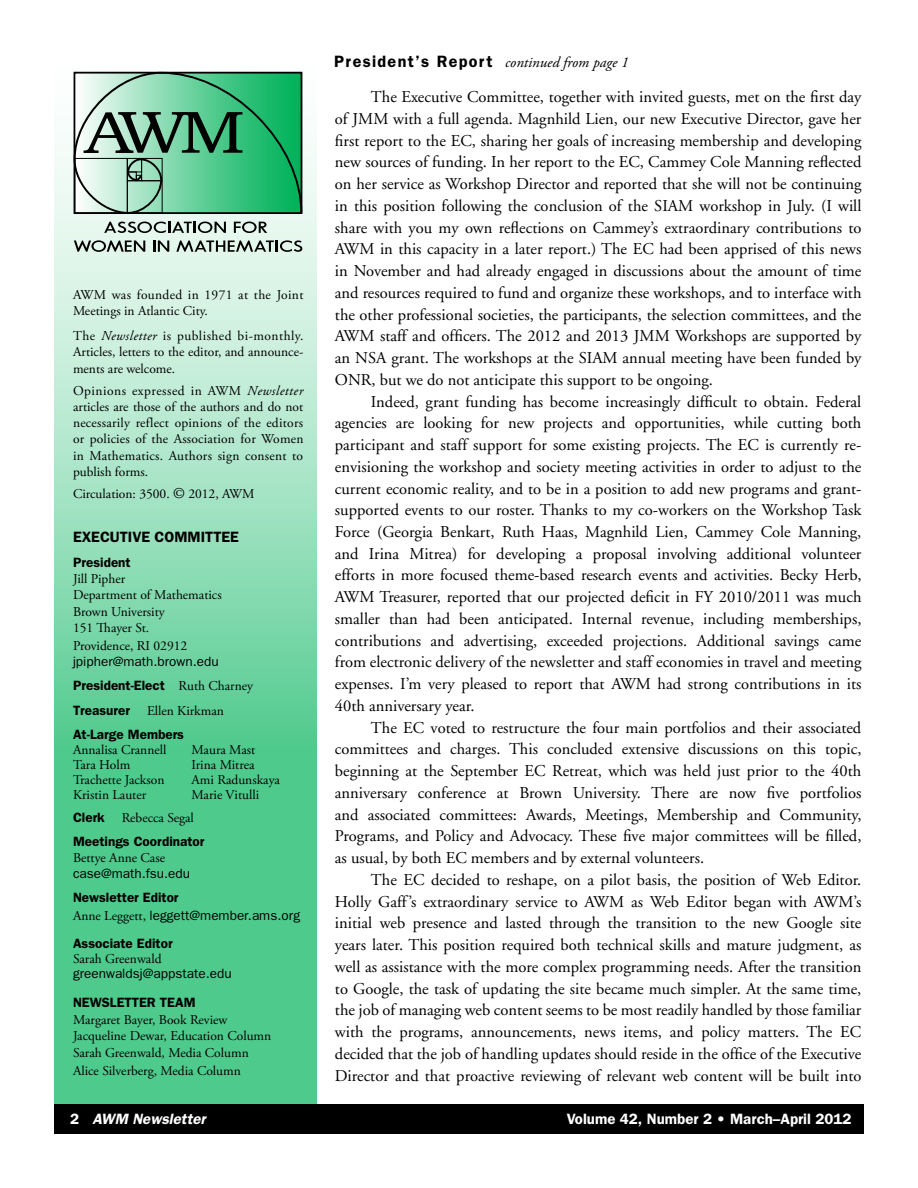
<style>
.page{position:relative;width:918px;height:1188px;background:#fff}
.page>*{position:absolute;margin:0;border:0;box-sizing:border-box;transform-origin:0 0}
.t1{font:16.5px/21.8px "Adobe Garamond";color:#000;text-align:justify}
.t2{font:italic 15px "Adobe Garamond Pro";color:#000}
.t3{font:600 15px "Franklin Gothic";color:#fff}
.t4{font:600 15px "Franklin Gothic";color:#000}
.t5{font:italic 600 15px "Franklin Gothic";color:#fff}
.t6{font:13.5px/16.2px "Adobe Garamond Pro";color:#000}
.t7{font:13.5px/23.7px "Franklin Gothic";color:#000}
.t8{font:600 13.5px "Franklin Gothic";color:#000}
.s1{font-family:"Franklin Gothic";font-weight:600;font-style:normal;font-size:16.5px}
.s2{font-style:italic}
.s3{font-size:15px}
.s4{font-weight:600}
.s5{font-family:"Adobe Garamond Pro"}
.s6{font-style:normal}
</style>
<div class="page">
<svg style="left:54px;top:71px;width:263px;height:1033px;background:#82d9ae"></svg>
<div style="left:54px;top:1104px;width:810px;height:30px;background:#000"></div>
<svg style="left:77px;top:75px;width:222px;height:136px;background:#63bb8f"></svg>
<svg style="left:104px;top:222px;width:122px;height:11px"></svg>
<svg style="left:234px;top:222px;width:33px;height:11px"></svg>
<svg style="left:74px;top:240px;width:71px;height:12px"></svg>
<svg style="left:153px;top:241px;width:16px;height:11px"></svg>
<svg style="left:176px;top:240px;width:126px;height:12px;background:#909d97"></svg>
<div style="left:74px;top:72px;width:228px;height:142px;border:2px solid #000"></div>
<p class="t2" style="left:334px;top:54px;width:296px"><span class="s1">President’s Report</span> continued from page 1</p>
<p class="t1" style="left:335px;top:86px;width:528px;text-indent:36px">The Executive Committee, together with invited guests, met on the first day of JMM with a full agenda. Magnhild Lien, our new Executive Director, gave her first report to the EC, sharing her goals of increasing membership and developing new sources of funding. In her report to the EC, Cammey Cole Manning reflected on her service as Workshop Director and reported that she will not be continuing in this position following the conclusion of the SIAM workshop in July. (I will share with you my own reflections on Cammey’s extraordinary contributions to AWM in this capacity in a later report.) The EC had been apprised of this news in November and had already engaged in discussions about the amount of time and resources required to fund and organize these workshops, and to interface with the other professional societies, the participants, the selection committees, and the AWM staff and officers. The 2012 and 2013 JMM Workshops are supported by an NSA grant. The workshops at the SIAM annual meeting have been funded by ONR, but we do not anticipate this support to be ongoing.</p>
<p class="t1" style="left:335px;top:391px;width:528px;text-indent:36px">Indeed, grant funding has become increasingly difficult to obtain. Federal agencies are looking for new projects and opportunities, while cutting both participant and staff support for some existing projects. The EC is currently re&shy;envisioning the workshop and society meeting activities in order to adjust to the current economic reality, and to be in a position to add new programs and grant&shy;supported events to our roster. Thanks to my co-workers on the Workshop Task Force (Georgia Benkart, Ruth Haas, Magnhild Lien, Cammey Cole Manning, and Irina Mitrea) for developing a proposal involving additional volunteer efforts in more focused theme-based research events and activities. Becky Herb, AWM Treasurer, reported that our projected deficit in FY 2010/2011 was much smaller than had been anticipated. Internal revenue, including memberships, contributions and advertising, exceeded projections. Additional savings came from electronic delivery of the newsletter and staff economies in travel and meeting expenses. I’m very pleased to report that AWM had strong contributions in its 40th anniversary year.</p>
<p class="t1" style="left:335px;top:717px;width:528px;text-indent:36px">The EC voted to restructure the four main portfolios and their associated committees and charges. This concluded extensive discussions on this topic, beginning at the September EC Retreat, which was held just prior to the 40th anniversary conference at Brown University. There are now five portfolios and associated committees: Awards, Meetings, Membership and Community, Programs, and Policy and Advocacy. These five major committees will be filled, as usual, by both EC members and by external volunteers.</p>
<p class="t1" style="left:335px;top:869px;width:528px;text-indent:36px">The EC decided to reshape, on a pilot basis, the position of Web Editor.<br>Holly Gaff’s extraordinary service to AWM as Web Editor began with AWM’s initial web presence and lasted through the transition to the new Google site years later. This position required both technical skills and mature judgment, as well as assistance with the more complex programming needs. After the transition to Google, the task of updating the site became much simpler. At the same time, the job of managing web content seems to be most readily handled by those familiar with the programs, announcements, news items, and policy matters. The EC decided that the job of handling updates should reside in the office of the Executive Director and that proactive reviewing of relevant web content will be built into</p>
<p class="t6" style="left:73px;top:287px;width:232px">AWM was founded in 1971 at the Joint<br>Meetings in Atlantic City.</p>
<p class="t6" style="left:73px;top:328px;width:232px;text-align:justify">The <span class="s2">Newsletter</span> is published bi-monthly.<br>Articles, letters to the editor, and announce&shy;ments are welcome.</p>
<p class="t6" style="left:73px;top:383px;width:232px;text-align:justify">Opinions expressed in AWM <span class="s2">Newsletter </span>articles are those of the authors and do not necessarily reflect opinions of the editors or policies of the Association for Women in Mathematics. Authors sign consent to publish forms.</p>
<p class="t6" style="left:73px;top:486px;width:183px">Circulation: 3500. <span class="s3">©</span> 2012, AWM</p>
<p class="t4" style="left:73px;top:528px;width:167px">EXECUTIVE COMMITTEE</p>
<p class="t8" style="left:73px;top:554px;width:59px">President</p>
<p class="t6" style="left:73px;top:571px;width:150px">Jill Pipher<br>Department of Mathematics<br>Brown University<br>151 Thayer St.</p>
<p class="t6" style="left:73px;top:638px;width:116px">Providence, RI 02912</p>
<p class="t7" style="left:73px;top:649px;width:182px">jpipher@math.brown.edu<br><span class="s4">President-Elect</span> <span class="s5">Ruth Charney</span></p>
<p class="t8" style="left:73px;top:702px;width:59px">Treasurer</p>
<p class="t6" style="left:147px;top:703px;width:78px">Ellen Kirkman</p>
<p class="t8" style="left:73px;top:726px;width:113px">At-Large Members</p>
<p class="t6" style="left:73px;top:742px;width:95px">Annalisa Crannell</p>
<p class="t6" style="left:192px;top:742px;width:65px">Maura Mast</p>
<p class="t6" style="left:73px;top:757px;width:59px">Tara Holm</p>
<p class="t6" style="left:192px;top:757px;width:65px">Irina Mitrea</p>
<p class="t6" style="left:73px;top:772px;width:93px">Trachette Jackson</p>
<p class="t6" style="left:192px;top:772px;width:90px">Ami Radunskaya</p>
<p class="t6" style="left:73px;top:787px;width:75px">Kristin Lauter</p>
<p class="t6" style="left:192px;top:787px;width:69px">Marie Vitulli</p>
<p class="t8" style="left:73px;top:810px;width:33px">Clerk</p>
<p class="t6" style="left:122px;top:810px;width:74px">Rebecca Segal</p>
<p class="t8" style="left:73px;top:833px;width:133px">Meetings Coordinator</p>
<p class="t6" style="left:73px;top:850px;width:94px">Bettye Anne Case</p>
<p class="t7" style="left:73px;top:862px;width:119px">case@math.fsu.edu</p>
<p class="t7" style="left:73px;top:888px;width:229px;line-height:18px"><span class="s4">Newsletter Editor<br></span><span class="s5">Anne Leggett,</span> leggett@member.ams.org</p>
<p class="t8" style="left:73px;top:936px;width:101px">Associate Editor</p>
<p class="t6" style="left:73px;top:951px;width:90px">Sarah Greenwald</p>
<p class="t7" style="left:73px;top:962px;width:160px">greenwaldsj@appstate.edu</p>
<p class="t8" style="left:73px;top:995px;width:18px">Newsletter</p>
<p class="t8" style="left:160px;top:995px;width:18px">Team</p>
<p class="t6" style="left:73px;top:1012px;width:200px">Margaret Bayer, Book Review<br>Jacqueline Dewar, Education Column<br>Sarah Greenwald, Media Column</p>
<p class="t6" style="left:73px;top:1063px;width:169px">Alice Silverberg, Media Column</p>
<p class="t5" style="left:70px;top:1110px;width:137px"><span class="s6">2</span> AWM Newsletter</p>
<p class="t3" style="left:567px;top:1110px;width:286px">Volume 42, Number 2 • March–April 2012</p>
</div>
